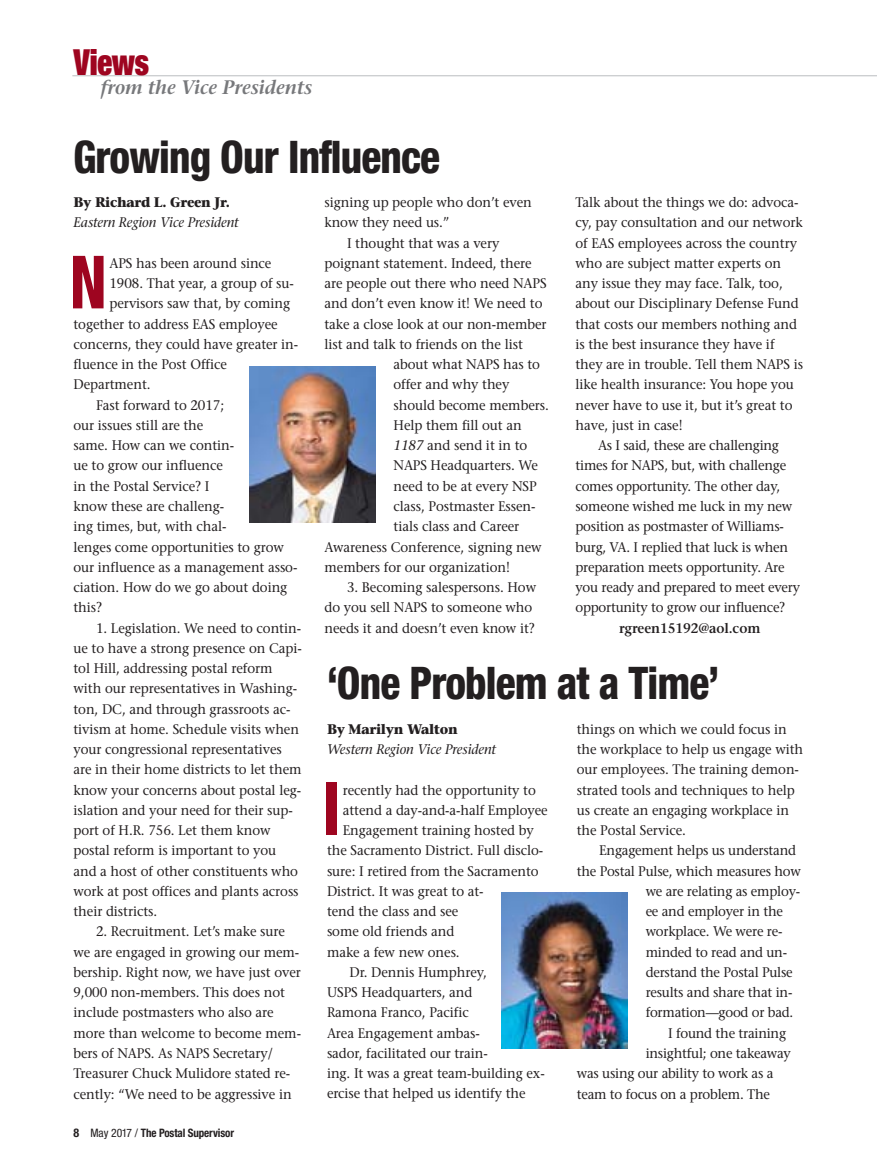
<style>
.page{position:relative;width:877px;height:1168px;background:#fff}
.page>*{position:absolute;margin:0;border:0;box-sizing:border-box;transform-origin:0 0}
.t1{font:800 condensed 73.5px "Helvetica Neue";color:#9e0520;scale:.85 1}
.t2{font:800 condensed 45px "Helvetica Neue";letter-spacing:-.02em;color:#231f20;scale:.92 1}
.t3{font:900 expanded 36px "Helvetica Neue";letter-spacing:-.005em;color:#9e0520;scale:.85 1}
.t4{font:italic 600 19.5px "Stone Serif";letter-spacing:-.005em;color:#77787b;scale:.95 1}
.t5{font:13.8px/20.2px "Stone Serif";letter-spacing:-.005em;color:#231f20;scale:.95 1}
.t6{font:italic 13.8px "Stone Serif";letter-spacing:-.005em;color:#231f20;scale:.95 1}
.t7{font:700 13.8px "Stone Serif";letter-spacing:-.025em;color:#231f20;scale:.95 1}
.t8{font:600 13.8px "Stone Serif";letter-spacing:-.005em;color:#231f20;scale:.95 1}
.t9{font:700 condensed 11.7px "Helvetica Neue";letter-spacing:-.01em;color:#231f20;scale:.95 1}
.s1{font-size:12px}
.s2{font-weight:400}
.s3{font-style:italic}
</style>
<div class="page">
<hr style="left:72px;top:75px;width:805px;height:1px;background:#bbbdc0">
<img style="left:250px;top:366px;width:126px;height:156px">
<img style="left:502px;top:892px;width:126px;height:156px">
<h3 class="t3" style="left:74px;top:50px;width:90px">Views</h3>
<h3 class="t4" style="left:101px;top:79px;width:224px">from the Vice Presidents</h3>
<h2 class="t2" style="left:74px;top:141px;width:400px">Growing Our Influence</h2>
<p class="t7" style="left:74px;top:197px;width:166px">By Richard L. Green Jr.</p>
<p class="t6" style="left:74px;top:217px;width:175px">Eastern Region Vice President</p>
<p class="t5" style="left:110px;top:254px;width:172px">APS has been around since</p>
<p class="t5" style="left:110px;top:275px;width:196px">1908. That year, a group of su-</p>
<p class="t5" style="left:110px;top:295px;width:192px">pervisors saw that, by coming</p>
<p class="t5" style="left:74px;top:315px;width:217px">together to address EAS employee</p>
<p class="t5" style="left:74px;top:335px;width:238px">concerns, they could have greater in-</p>
<p class="t5" style="left:74px;top:356px;width:163px">fluence in the Post Office</p>
<p class="t5" style="left:74px;top:376px;width:83px">Department.</p>
<p class="t5" style="left:96px;top:396px;width:136px">Fast forward to 2017;</p>
<p class="t5" style="left:74px;top:416px;width:138px">our issues still are the</p>
<p class="t5" style="left:74px;top:437px;width:171px">same. How can we contin-</p>
<p class="t5" style="left:74px;top:457px;width:159px">ue to grow our influence</p>
<p class="t5" style="left:74px;top:477px;width:145px">in the Postal Service? I</p>
<p class="t5" style="left:74px;top:497px;width:160px">know these are challeng-</p>
<p class="t5" style="left:74px;top:518px;width:163px">ing times, but, with chal-</p>
<p class="t5" style="left:74px;top:538px;width:223px">lenges come opportunities to grow</p>
<p class="t5" style="left:74px;top:558px;width:237px">our influence as a management asso-</p>
<p class="t5" style="left:74px;top:578px;width:227px">ciation. How do we go about doing</p>
<p class="t5" style="left:74px;top:599px;width:32px">this?</p>
<p class="t5" style="left:74px;top:619px;width:242px;text-indent:23px">1. Legislation. We need to contin&shy;ue to have a strong presence on Capi&shy;tol Hill, addressing postal reform with our representatives in Washing&shy;ton, DC, and through grassroots ac&shy;tivism at home. Schedule visits when your congressional representatives are in their home districts to let them know your concerns about postal leg&shy;islation and your need for their sup&shy;port of H.R. 756. Let them know postal reform is important to you and a host of other constituents who work at post offices and plants across their districts.</p>
<p class="t5" style="left:74px;top:923px;width:241px;text-indent:23px">2. Recruitment. Let’s make sure we are engaged in growing our mem&shy;bership. Right now, we have just over 9,000 non-members. This does not include postmasters who also are more than welcome to become mem&shy;bers of NAPS. As NAPS Secretary/ Treasurer Chuck Mulidore stated re&shy;cently: “We need to be aggressive in</p>
<h1 class="t1" style="left:70px;top:256px;width:45px">N</h1>
<p class="t9" style="left:74px;top:1128px;width:171px"><span class="s1">8</span> <span class="s2">May 2017 /</span> The Postal Supervisor</p>
<p class="t5" style="left:325px;top:194px;width:220px">signing up people who don’t even</p>
<p class="t5" style="left:325px;top:214px;width:133px">know they need us.”</p>
<p class="t5" style="left:347px;top:234px;width:162px">I thought that was a very</p>
<p class="t5" style="left:325px;top:254px;width:220px">poignant statement. Indeed, there</p>
<p class="t5" style="left:325px;top:275px;width:235px">are people out there who need NAPS</p>
<p class="t5" style="left:325px;top:295px;width:231px">and don’t even know it! We need to</p>
<p class="t5" style="left:325px;top:315px;width:235px">take a close look at our non-member</p>
<p class="t5" style="left:325px;top:335px;width:210px">list and talk to friends on the list</p>
<p class="t5" style="left:394px;top:356px;width:156px">about what NAPS has to</p>
<p class="t5" style="left:394px;top:376px;width:123px">offer and why they</p>
<p class="t5" style="left:394px;top:396px;width:165px">should become members.</p>
<p class="t5" style="left:394px;top:416px;width:136px">Help them fill out an</p>
<p class="t5" style="left:394px;top:437px;width:142px"><span class="s3">1187</span> and send it in to</p>
<p class="t5" style="left:394px;top:457px;width:153px">NAPS Headquarters. We</p>
<p class="t5" style="left:394px;top:477px;width:152px">need to be at every NSP</p>
<p class="t5" style="left:394px;top:497px;width:151px">class, Postmaster Essen-</p>
<p class="t5" style="left:394px;top:518px;width:134px">tials class and Career</p>
<p class="t5" style="left:325px;top:538px;width:230px">Awareness Conference, signing new</p>
<p class="t5" style="left:325px;top:558px;width:197px">members for our organization!</p>
<p class="t5" style="left:325px;top:578px;width:224px;text-indent:23px">3. Becoming salespersons. How do you sell NAPS to someone who needs it and doesn’t even know it?</p>
<p class="t5" style="left:576px;top:194px;width:236px">Talk about the things we do: advoca-</p>
<p class="t5" style="left:576px;top:214px;width:241px">cy, pay consultation and our network</p>
<p class="t5" style="left:576px;top:234px;width:235px">of EAS employees across the country</p>
<p class="t5" style="left:576px;top:254px;width:218px">who are subject matter experts on</p>
<p class="t5" style="left:576px;top:275px;width:220px">any issue they may face. Talk, too,</p>
<p class="t5" style="left:576px;top:295px;width:236px">about our Disciplinary Defense Fund</p>
<p class="t5" style="left:576px;top:315px;width:235px">that costs our members nothing and</p>
<p class="t5" style="left:576px;top:335px;width:211px">is the best insurance they have if</p>
<p class="t5" style="left:576px;top:356px;width:241px">they are in trouble. Tell them NAPS is</p>
<p class="t5" style="left:576px;top:376px;width:231px">like health insurance: You hope you</p>
<p class="t5" style="left:576px;top:396px;width:230px">never have to use it, but it’s great to</p>
<p class="t5" style="left:576px;top:416px;width:114px">have, just in case!</p>
<p class="t5" style="left:598px;top:437px;width:192px">As I said, these are challenging</p>
<p class="t5" style="left:576px;top:457px;width:223px">times for NAPS, but, with challenge</p>
<p class="t5" style="left:576px;top:477px;width:217px">comes opportunity. The other day,</p>
<p class="t5" style="left:576px;top:497px;width:230px">someone wished me luck in my new</p>
<p class="t5" style="left:576px;top:518px;width:221px">position as postmaster of Williams-</p>
<p class="t5" style="left:576px;top:538px;width:225px">burg, VA. I replied that luck is when</p>
<p class="t5" style="left:576px;top:558px;width:222px">preparation meets opportunity. Are</p>
<p class="t5" style="left:576px;top:578px;width:238px">you ready and prepared to meet every</p>
<p class="t5" style="left:576px;top:599px;width:222px">opportunity to grow our influence?</p>
<p class="t8" style="left:619px;top:622px;width:150px">rgreen15192@aol.com</p>
<h2 class="t2" style="left:327px;top:667px;width:428px">‘One Problem at a Time’</h2>
<p class="t7" style="left:327px;top:723px;width:139px">By Marilyn Walton</p>
<p class="t6" style="left:327px;top:744px;width:179px">Western Region Vice President</p>
<p class="t5" style="left:343px;top:781px;width:205px">recently had the opportunity to</p>
<p class="t5" style="left:343px;top:801px;width:217px">attend a day-and-a-half Employee</p>
<p class="t5" style="left:343px;top:821px;width:202px">Engagement training hosted by</p>
<p class="t5" style="left:327px;top:842px;width:229px">the Sacramento District. Full disclo-</p>
<p class="t5" style="left:327px;top:862px;width:224px">sure: I retired from the Sacramento</p>
<p class="t5" style="left:327px;top:882px;width:166px">District. It was great to at-</p>
<p class="t5" style="left:327px;top:902px;width:140px">tend the class and see</p>
<p class="t5" style="left:327px;top:923px;width:136px">some old friends and</p>
<p class="t5" style="left:327px;top:943px;width:141px">make a few new ones.</p>
<p class="t5" style="left:350px;top:963px;width:146px">Dr. Dennis Humphrey,</p>
<p class="t5" style="left:327px;top:983px;width:155px">USPS Headquarters, and</p>
<p class="t5" style="left:327px;top:1004px;width:151px">Ramona Franco, Pacific</p>
<p class="t5" style="left:327px;top:1024px;width:162px">Area Engagement ambas-</p>
<p class="t5" style="left:327px;top:1044px;width:171px">sador, facilitated our train-</p>
<p class="t5" style="left:327px;top:1064px;width:231px">ing. It was a great team-building ex-</p>
<p class="t5" style="left:327px;top:1085px;width:211px">ercise that helped us identify the</p>
<h1 class="t1" style="left:323px;top:782px;width:22px">I</h1>
<p class="t5" style="left:577px;top:720px;width:240px">things on which we could focus in the workplace to help us engage with our employees. The training demon&shy;strated tools and techniques to help us create an engaging workplace in the Postal Service.</p>
<p class="t5" style="left:599px;top:842px;width:209px">Engagement helps us understand</p>
<p class="t5" style="left:577px;top:862px;width:237px">the Postal Pulse, which measures how</p>
<p class="t5" style="left:646px;top:882px;width:164px">we are relating as employ-</p>
<p class="t5" style="left:646px;top:902px;width:146px">ee and employer in the</p>
<p class="t5" style="left:646px;top:923px;width:145px">workplace. We were re-</p>
<p class="t5" style="left:646px;top:943px;width:150px">minded to read and un-</p>
<p class="t5" style="left:646px;top:963px;width:156px">derstand the Postal Pulse</p>
<p class="t5" style="left:646px;top:983px;width:156px">results and share that in-</p>
<p class="t5" style="left:646px;top:1004px;width:157px">formation—good or bad.</p>
<p class="t5" style="left:668px;top:1024px;width:126px">I found the training</p>
<p class="t5" style="left:646px;top:1044px;width:154px">insightful; one takeaway</p>
<p class="t5" style="left:577px;top:1064px;width:209px">was using our ability to work as a</p>
<p class="t5" style="left:577px;top:1085px;width:205px">team to focus on a problem. The</p>
</div>
